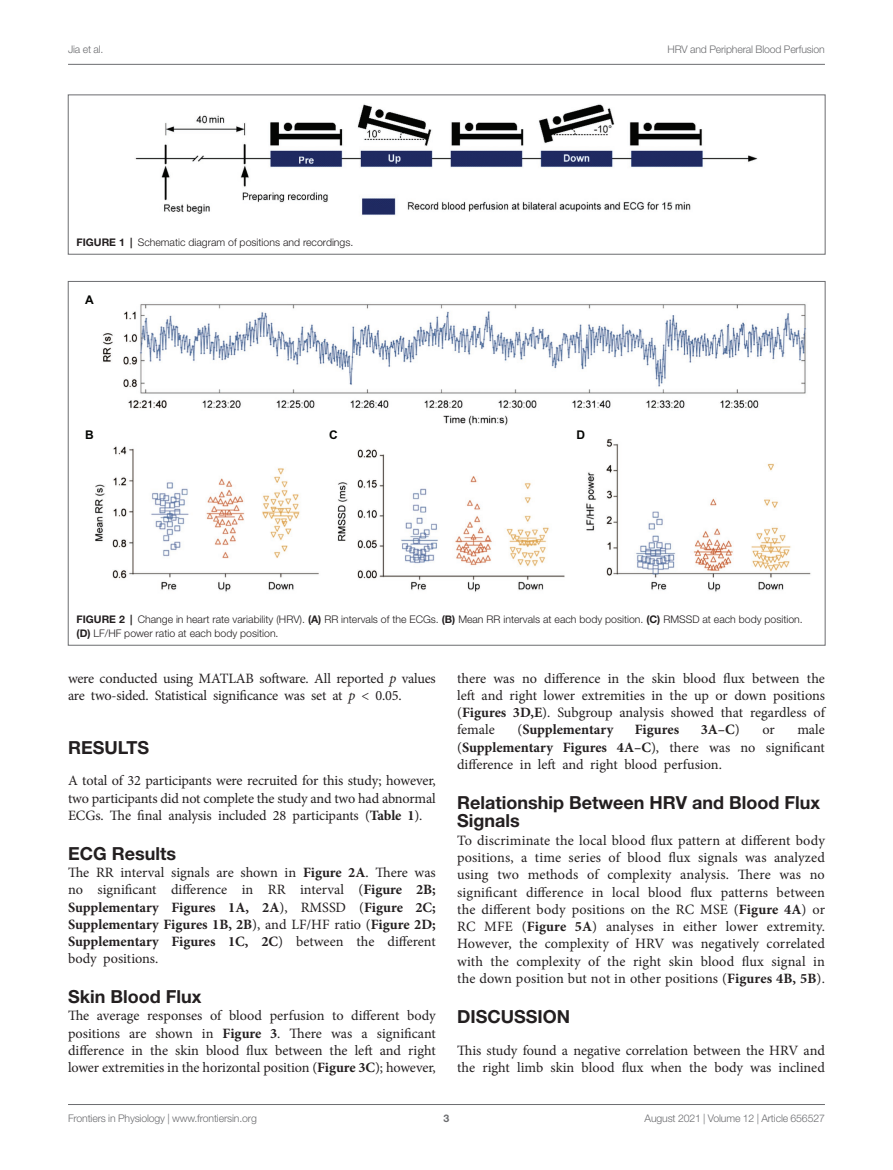
<style>
.page{position:relative;width:893px;height:1170px;background:#fff}
.page>*{position:absolute;margin:0;border:0;box-sizing:border-box;transform-origin:0 0}
.HEAD_2{font:700 18px/18.8px "Helvetica Neue LT Std";color:#231f20}
.HEAD_1{font:700 18px "Helvetica Neue LT Std";color:#231f20}
.TEXT_FLUSH{font:14.25px/17.2px "Minion Pro";letter-spacing:-.005em;color:#231f20;text-align:justify}
.TEXT_FLUSH-2{font:700 14.25px "Minion Pro";letter-spacing:-.005em;color:#231f20}
.t1{font:700 12px "Arial";color:#040503}
.FIG_LEG{font:300 10.5px/14.2px "Helvetica Neue LT Std";color:#231f20}
.t2{font:300 10.5px "Helvetica Neue LT Std";letter-spacing:-.015em;color:#6c6d70}
.t3{font:700 10.5px "Helvetica Neue LT Std";color:#6c6d70}
.s1{font-weight:700}
.s2{font-style:italic}
.s3{font-weight:400}
</style>
<div class="page">
<hr style="left:68px;top:64px;width:757px;height:1px;background:#6c6d70">
<hr style="left:68px;top:1104px;width:757px;height:1px;background:#6c6d70">
<img style="left:135px;top:104px;width:623px;height:111px">
<img style="left:95px;top:304px;width:716px;height:288px">
<p class="t2" style="left:68px;top:42px;width:37px">Jia et al.</p>
<p class="t2" style="left:667px;top:42px;width:159px">HRV and Peripheral Blood Perfusion</p>
<p class="FIG_LEG" style="left:77px;top:235px;width:278px"><span class="s1">FIGURE 1 |</span> Schematic diagram of positions and recordings.</p>
<p class="t1" style="left:85px;top:292px;width:10px">A</p>
<p class="t1" style="left:85px;top:426px;width:10px">B</p>
<p class="t1" style="left:329px;top:426px;width:10px">C</p>
<p class="t1" style="left:577px;top:426px;width:10px">D</p>
<p class="FIG_LEG" style="left:77px;top:611px;width:728px"><span class="s1">FIGURE 2 |</span> Change in heart rate variability (HRV). <span class="s1">(A)</span> RR intervals of the ECGs. <span class="s1">(B)</span> Mean RR intervals at each body position. <span class="s1">(C)</span> RMSSD at each body position. <span class="s1">(D)</span> LF/HF power ratio at each body position.</p>
<p class="TEXT_FLUSH" style="left:68px;top:669px;width:369px">were conducted using MATLAB software. All reported <span class="s2">p</span> values are two-sided. Statistical significance was set at <span class="s2">p</span> &lt; 0.05.</p>
<p class="HEAD_1" style="left:68px;top:736px;width:83px">RESULTS</p>
<p class="TEXT_FLUSH" style="left:68px;top:772px;width:369px">A total of 32 participants were recruited for this study; however, two participants did not complete the study and two had abnormal ECGs. The final analysis included 28 participants (<span class="s1">Table 1</span>).</p>
<p class="HEAD_2" style="left:68px;top:843px;width:109px">ECG Results</p>
<p class="TEXT_FLUSH" style="left:68px;top:863px;width:369px">The RR interval signals are shown in <span class="s1">Figure 2A</span>. There was no significant difference in RR interval (<span class="s1">Figure 2B; Supplementary Figures 1A, 2A</span>), RMSSD (<span class="s1">Figure 2C; Supplementary Figures 1B, 2B</span>), and LF/HF ratio (<span class="s1">Figure 2D; Supplementary Figures 1C, 2C</span>) between the different body positions.</p>
<p class="HEAD_2" style="left:68px;top:986px;width:135px">Skin Blood Flux</p>
<p class="TEXT_FLUSH" style="left:68px;top:1007px;width:369px">The average responses of blood perfusion to different body positions are shown in <span class="s1">Figure 3</span>. There was a significant difference in the skin blood flux between the left and right lower extremities in the horizontal position (<span class="s1">Figure 3C</span>); however,</p>
<p class="TEXT_FLUSH" style="left:457px;top:669px;width:369px">there was no difference in the skin blood flux between the left and right lower extremities in the up or down positions (<span class="s1">Figures 3D,E</span>). Subgroup analysis showed that regardless of female</p>
<p class="TEXT_FLUSH" style="left:457px;top:721px;width:369px;text-indent:340px">male (<span class="s1">Supplementary Figures 4A–C</span>), there was no significant difference in left and right blood perfusion.</p>
<p class="HEAD_2" style="left:457px;top:792px;width:365px">Relationship Between HRV and Blood Flux<br>Signals</p>
<p class="TEXT_FLUSH" style="left:457px;top:831px;width:369px">To discriminate the local blood flux pattern at different body positions, a time series of blood flux signals was analyzed using two methods of complexity analysis. There was no significant difference in local blood flux patterns between the different body positions on the RC MSE (<span class="s1">Figure 4A</span>) or RC MFE (<span class="s1">Figure 5A</span>) analyses in either lower extremity.<br>However, the complexity of HRV was negatively correlated with the complexity of the right skin blood flux signal in the down position but not in other positions (<span class="s1">Figures 4B, 5B</span>).</p>
<p class="HEAD_1" style="left:457px;top:1005px;width:115px">DISCUSSION</p>
<p class="TEXT_FLUSH" style="left:457px;top:1041px;width:369px">This study found a negative correlation between the HRV and the right limb skin blood flux when the body was inclined</p>
<p class="TEXT_FLUSH-2" style="left:517px;top:721px;width:97px"><span class="s3">(</span>Supplementary</p>
<p class="TEXT_FLUSH-2" style="left:635px;top:721px;width:46px">Figures</p>
<p class="TEXT_FLUSH-2" style="left:701px;top:721px;width:41px">3A–C<span class="s3">)</span></p>
<p class="TEXT_FLUSH" style="left:762px;top:721px;width:14px">or</p>
<p class="t2" style="left:68px;top:1111px;width:190px">Frontiers in Physiology | www.frontiersin.org</p>
<p class="t3" style="left:444px;top:1111px;width:7px">3</p>
<p class="t2" style="left:645px;top:1111px;width:182px">August 2021 | Volume 12 | Article 656527</p>
</div>
